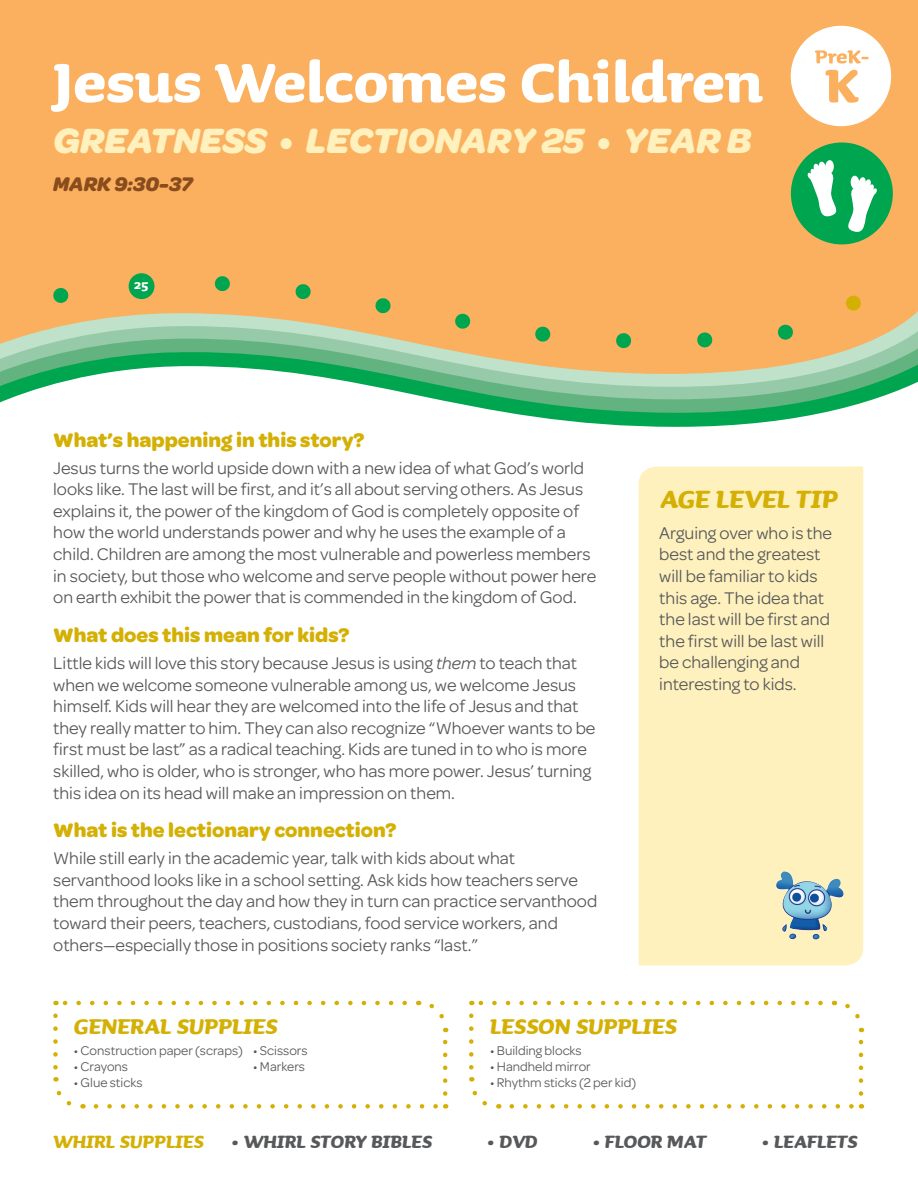
<style>
.page{position:relative;width:918px;height:1188px;background:#fff}
.page>*{position:absolute;margin:0;border:0;box-sizing:border-box;transform-origin:0 0}
.t1{font:700 70.5px "Sauna";color:#fff}
.t2{font:italic 700 37.5px "Omnes";color:#fef1bd}
.t3{font:italic 700 31.5px "Sauna";color:#d4b005}
.t4{font:italic 700 27px "Sauna";color:#d4b005}
.t5{font:italic 700 22.5px "Sauna";color:#57585a}
.t6{font:700 21px "Omnes";color:#d4b005}
.t7{font:italic 700 21px "Omnes";color:#894c1d}
.t8{font:18px/21.6px "Omnes";color:#57585a}
.t9{font:700 16.35px "Sauna";color:#fff}
.t10{font:13.5px "Omnes";color:#57585a}
.s1{font-style:italic}
.s2{color:#d4b005}
</style>
<div class="page">
<div style="left:0;top:0;width:918px;height:295px;background:#fab05f"></div>
<div style="left:639px;top:467px;width:224px;height:499px;background:#fef1bd"></div>
<svg style="left:96px;top:1104px;width:342px;height:5px"></svg>
<svg style="left:62px;top:1001px;width:343px;height:4px"></svg>
<svg style="left:53px;top:1016px;width:30px;height:93px"></svg>
<svg style="left:443px;top:1028px;width:4px;height:66px"></svg>
<svg style="left:418px;top:1000px;width:26px;height:19px"></svg>
<svg style="left:512px;top:1104px;width:342px;height:5px"></svg>
<svg style="left:478px;top:1001px;width:343px;height:4px"></svg>
<svg style="left:469px;top:1016px;width:30px;height:93px"></svg>
<svg style="left:859px;top:1028px;width:4px;height:66px"></svg>
<svg style="left:834px;top:1000px;width:26px;height:19px"></svg>
<div style="left:791px;top:26px;width:100px;height:100px;background:#fff;border-radius:50%"></div>
<svg style="left:825px;top:70px;width:34px;height:33px"></svg>
<svg style="left:815px;top:50px;width:54px;height:14px"></svg>
<div style="left:791px;top:142px;width:102px;height:102px;background:#00a54f;border-radius:50%"></div>
<svg style="left:807px;top:160px;width:70px;height:75px"></svg>
<svg style="left:0;top:320px;width:918px;height:19px;background:#e6bf80"></svg>
<svg style="left:0;top:339px;width:918px;height:13px"></svg>
<svg style="left:0;top:352px;width:918px;height:75px"></svg>
<svg style="left:46px;top:268px;width:805px;height:88px;background:#e1b56c"></svg>
<div style="left:834px;top:274px;width:62px;height:49px;background:#fab05f"></div>
<div style="left:129px;top:273px;width:25px;height:26px;background:#00a54f;border-radius:50%"></div>
<img style="left:775px;top:872px;width:70px;height:68px">
<h1 class="t1" style="left:53px;top:38px;width:712px">Jesus Welcomes Children</h1>
<h2 class="t2" style="left:53px;top:119px;width:700px">GREATNESS • LECTIONARY 25 • YEAR B</h2>
<p class="t7" style="left:53px;top:172px;width:142px">MARK 9:30-37</p>
<p class="t9" style="left:134px;top:274px;width:16px">25</p>
<p class="t6" style="left:53px;top:428px;width:313px">What’s happening in this story?</p>
<p class="t8" style="left:53px;top:457px;width:545px">Jesus turns the world upside down with a new idea of what God’s world looks like. The last will be first, and it’s all about serving others. As Jesus explains it, the power of the kingdom of God is completely opposite of how the world understands power and why he uses the example of a child. Children are among the most vulnerable and powerless members in society, but those who welcome and serve people without power here on earth exhibit the power that is commended in the kingdom of God.</p>
<p class="t6" style="left:53px;top:623px;width:298px">What does this mean for kids?</p>
<p class="t8" style="left:53px;top:652px;width:544px">Little kids will love this story because Jesus is using <span class="s1">them</span> to teach that when we welcome someone vulnerable among us, we welcome Jesus himself. Kids will hear they are welcomed into the life of Jesus and that they really matter to him. They can also recognize “Whoever wants to be first must be last” as a radical teaching. Kids are tuned in to who is more skilled, who is older, who is stronger, who has more power. Jesus’ turning this idea on its head will make an impression on them.</p>
<p class="t6" style="left:53px;top:818px;width:345px">What is the lectionary connection?</p>
<p class="t8" style="left:53px;top:848px;width:546px">While still early in the academic year, talk with kids about what servanthood looks like in a school setting. Ask kids how teachers serve them throughout the day and how they in turn can practice servanthood toward their peers, teachers, custodians, food service workers, and others—especially those in positions society ranks “last.”</p>
<h3 class="t3" style="left:660px;top:480px;width:180px">AGE LEVEL TIP</h3>
<p class="t8" style="left:659px;top:522px;width:174px">Arguing over who is the best and the greatest will be familiar to kids this age. The idea that the last will be first and the first will be last will be challenging and interesting to kids.</p>
<h3 class="t4" style="left:74px;top:1010px;width:205px">GENERAL SUPPLIES</h3>
<h3 class="t4" style="left:490px;top:1010px;width:188px">LESSON SUPPLIES</h3>
<p class="t10" style="left:74px;top:1043px;width:171px">• Construction paper (scraps)</p>
<p class="t10" style="left:74px;top:1059px;width:56px">• Crayons</p>
<p class="t10" style="left:74px;top:1075px;width:70px">• Glue sticks</p>
<p class="t10" style="left:253px;top:1043px;width:56px">• Scissors</p>
<p class="t10" style="left:253px;top:1059px;width:53px">• Markers</p>
<p class="t10" style="left:490px;top:1043px;width:93px">• Building blocks</p>
<p class="t10" style="left:490px;top:1059px;width:102px">• Handheld mirror</p>
<p class="t10" style="left:490px;top:1075px;width:147px">• Rhythm sticks (2 per kid)</p>
<p class="t5" style="left:53px;top:1127px;width:380px"><span class="s2">WHIRL SUPPLIES</span> • WHIRL STORY BIBLES</p>
<p class="t5" style="left:487px;top:1127px;width:52px">• DVD</p>
<p class="t5" style="left:592px;top:1127px;width:116px">• FLOOR MAT</p>
<p class="t5" style="left:761px;top:1127px;width:98px">• LEAFLETS</p>
</div>
